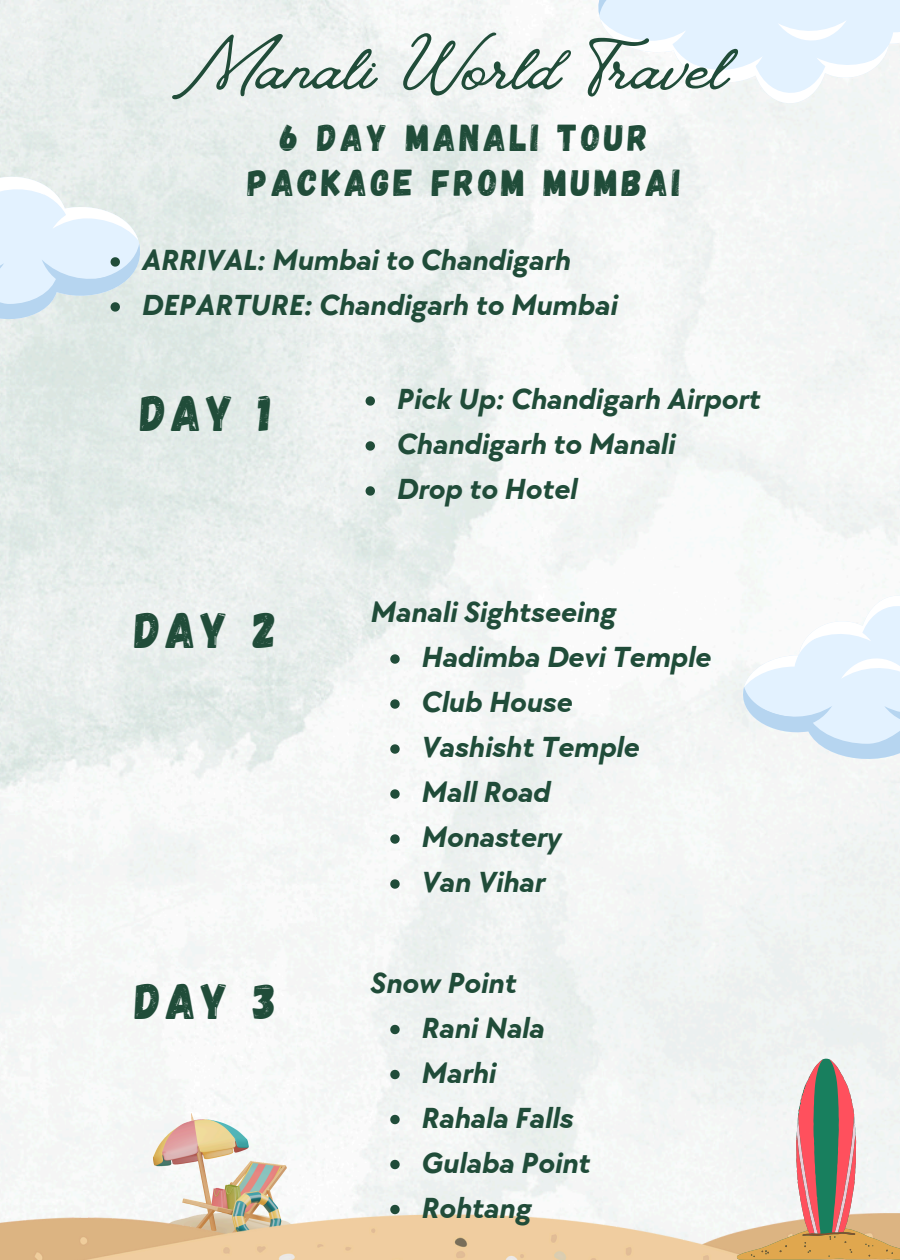
<style>
.page{position:relative;width:900px;height:1260px;background:#fff}
.page>*{position:absolute;margin:0;border:0;box-sizing:border-box;transform-origin:0 0}
.t1{font:80px "Vintage Goods";color:#204c39}
.t2{font:50px "Gagalin";letter-spacing:.1em;color:#204c39}
.t3{font:37.5px/45px "Gagalin";letter-spacing:.1em;color:#204c39;text-align:center}
.t4{font:italic 700 30px "TT Chocolates";color:#204c39}
</style>
<div class="page">
<img style="left:153px;top:1113px;width:152px;height:101px">
<img style="left:0;top:1214px;width:737px;height:46px">
<svg style="left:737px;top:1058px;width:163px;height:202px"></svg>
<svg style="left:736px;top:585px;width:164px;height:184px"></svg>
<svg style="left:591px;top:0;width:309px;height:114px"></svg>
<svg style="left:366px;top:396px;width:9px;height:10px"></svg>
<svg style="left:366px;top:441px;width:9px;height:10px"></svg>
<svg style="left:366px;top:486px;width:9px;height:10px"></svg>
<svg style="left:0;top:146px;width:147px;height:183px;background:#dfecf2"></svg>
<svg style="left:390px;top:654px;width:10px;height:10px"></svg>
<svg style="left:390px;top:699px;width:10px;height:10px"></svg>
<svg style="left:390px;top:744px;width:10px;height:10px"></svg>
<svg style="left:390px;top:789px;width:10px;height:10px"></svg>
<svg style="left:390px;top:834px;width:10px;height:10px"></svg>
<svg style="left:390px;top:879px;width:10px;height:10px"></svg>
<svg style="left:390px;top:1025px;width:10px;height:9px"></svg>
<svg style="left:390px;top:1070px;width:10px;height:9px"></svg>
<svg style="left:390px;top:1115px;width:10px;height:9px"></svg>
<svg style="left:390px;top:1160px;width:10px;height:9px"></svg>
<svg style="left:390px;top:1205px;width:10px;height:9px"></svg>
<h3 class="t1" style="left:172px;top:19px;width:557px">Manali World Travel</h3>
<p class="t3" style="left:248px;top:114px;width:434px">6 DAY MANALI TOUR<br>PACKAGE FROM MUMBAI</p>
<p class="t4" style="left:141px;top:243px;width:431px">ARRIVAL: Mumbai to Chandigarh</p>
<h2 class="t4" style="left:141px;top:288px;width:477px">DEPARTURE: Chandigarh to Mumbai</h2>
<p class="t2" style="left:141px;top:381px;width:132px">DAY 1</p>
<p class="t2" style="left:135px;top:598px;width:143px">DAY 2</p>
<p class="t2" style="left:135px;top:969px;width:143px">DAY 3</p>
<p class="t4" style="left:396px;top:382px;width:366px">Pick Up: Chandigarh Airport</p>
<p class="t4" style="left:396px;top:427px;width:280px">Chandigarh to Manali</p>
<h2 class="t4" style="left:396px;top:472px;width:182px">Drop to Hotel</h2>
<p class="t4" style="left:370px;top:595px;width:247px">Manali Sightseeing</p>
<h4 class="t4" style="left:421px;top:640px;width:291px">Hadimba Devi Temple</h4>
<p class="t4" style="left:421px;top:685px;width:152px">Club House</p>
<p class="t4" style="left:421px;top:730px;width:220px">Vashisht Temple</p>
<p class="t4" style="left:421px;top:775px;width:131px">Mall Road</p>
<p class="t4" style="left:421px;top:820px;width:142px">Monastery</p>
<p class="t4" style="left:421px;top:865px;width:125px">Van Vihar</p>
<h4 class="t4" style="left:370px;top:966px;width:148px">Snow Point</h4>
<p class="t4" style="left:421px;top:1011px;width:125px">Rani Nala</p>
<p class="t4" style="left:421px;top:1056px;width:76px">Marhi</p>
<p class="t4" style="left:421px;top:1101px;width:153px">Rahala Falls</p>
<p class="t4" style="left:421px;top:1146px;width:170px">Gulaba Point</p>
<p class="t4" style="left:421px;top:1191px;width:111px">Rohtang</p>
</div>
